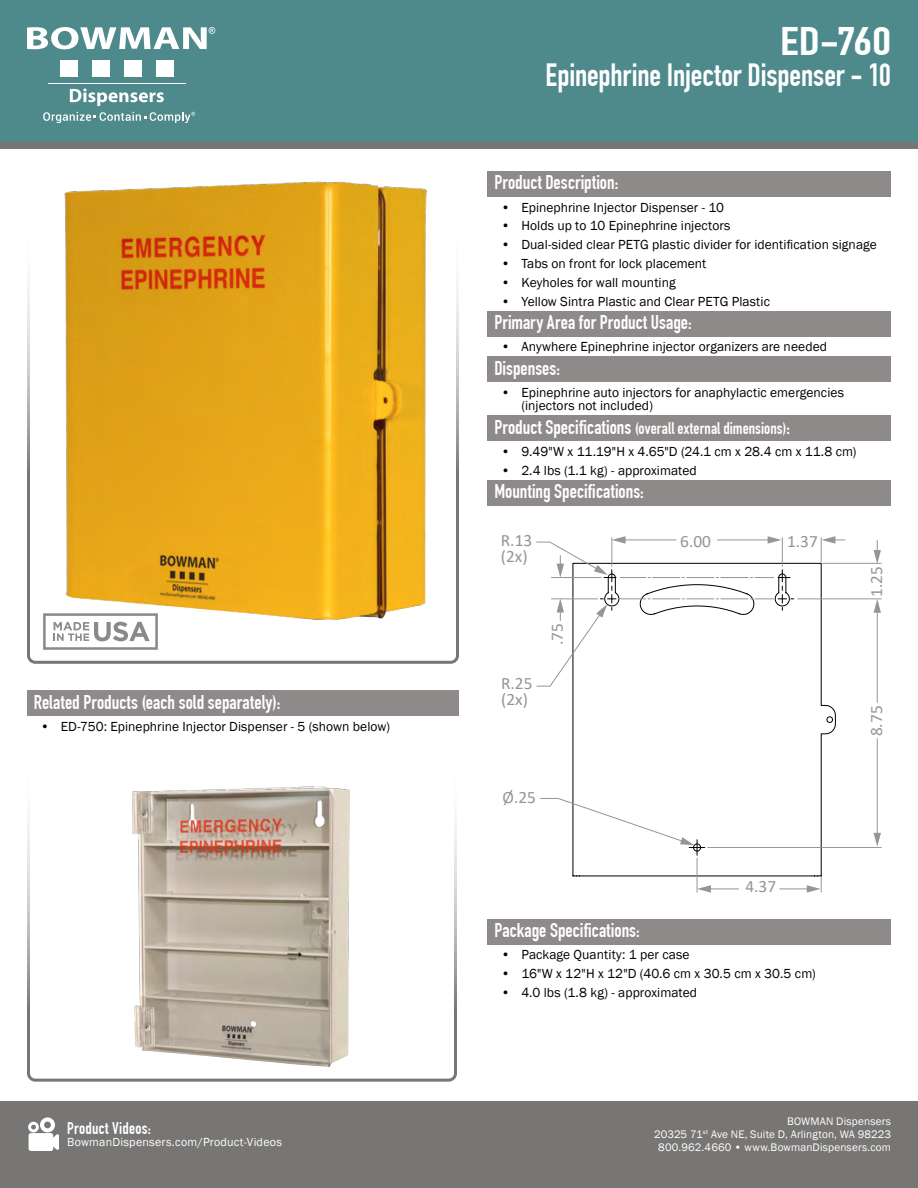
<style>
.page{position:relative;width:918px;height:1188px;background:#fff}
.page>*{position:absolute;margin:0;border:0;box-sizing:border-box;transform-origin:0 0}
.t1{font:700 39px "DIN Condensed";color:#fff;scale:1.28 1}
.t2{font:700 31.5px "DIN Condensed";letter-spacing:-.005em;color:#fff}
.t3{font:700 19.5px "DIN Condensed";color:#fff}
.t4{font:17.4px/15.5px "Calibri";color:#939598}
.t5{font:700 16.5px "DIN Condensed";letter-spacing:.005em;color:#fff}
.t6{font:13.5px/13.5px "Franklin Gothic";letter-spacing:.005em;color:#000}
.t7{font:12px "Franklin Gothic";letter-spacing:.02em;color:#fff}
.t8{font:11.25px/12.8px "Franklin Gothic";letter-spacing:.01em;color:#fff;text-align:right}
.s1{font-size:19.5px}
</style>
<div class="page">
<div style="left:0;top:1101px;width:918px;height:87px;background:#787675"></div>
<div style="left:0;top:0;width:918px;height:148px;background:#787675"></div>
<svg style="left:28px;top:1117px;width:31px;height:34px"></svg>
<div style="left:27px;top:750px;width:430px;height:332px;border:3px solid #777575;border-radius:7px"></div>
<div style="left:27px;top:214px;width:432px;height:450px;border:3px solid #777575;border-radius:7px"></div>
<div style="left:0;top:0;width:918px;height:142px;background:#4e898c"></div>
<svg style="left:70px;top:88px;width:94px;height:18px"></svg>
<hr style="left:48px;top:83px;width:137px;height:1px;background:#fff">
<div style="left:60px;top:60px;width:17px;height:16px;background:#fff"></div>
<div style="left:92px;top:60px;width:17px;height:16px;background:#fff"></div>
<div style="left:124px;top:60px;width:17px;height:16px;background:#fff"></div>
<div style="left:156px;top:60px;width:17px;height:16px;background:#fff"></div>
<svg style="left:27px;top:27px;width:188px;height:22px"></svg>
<svg style="left:43px;top:112px;width:152px;height:11px"></svg>
<svg style="left:43px;top:613px;width:115px;height:37px"></svg>
<div style="left:488px;top:171px;width:403px;height:26px;background:#8d8a89"></div>
<div style="left:488px;top:311px;width:403px;height:26px;background:#8d8a89"></div>
<div style="left:488px;top:356px;width:403px;height:26px;background:#8d8a89"></div>
<div style="left:488px;top:415px;width:403px;height:26px;background:#8d8a89"></div>
<div style="left:488px;top:480px;width:403px;height:26px;background:#8d8a89"></div>
<div style="left:488px;top:919px;width:403px;height:26px;background:#8d8a89"></div>
<div style="left:27px;top:690px;width:432px;height:26px;background:#8d8a89"></div>
<img style="left:132px;top:786px;width:217px;height:280px">
<img style="left:64px;top:181px;width:362px;height:438px">
<svg style="left:573px;top:563px;width:263px;height:313px"></svg>
<hr style="left:708px;top:888px;width:31px;height:1px;background:#939598">
<svg style="left:697px;top:885px;width:14px;height:8px"></svg>
<svg style="left:874px;top:540px;width:7px;height:23px"></svg>
<hr style="left:877px;top:610px;width:1px;height:92px;background:#939598">
<svg style="left:874px;top:599px;width:7px;height:14px"></svg>
<hr style="left:877px;top:739px;width:1px;height:96px;background:#939598">
<svg style="left:874px;top:833px;width:7px;height:14px"></svg>
<svg style="left:821px;top:536px;width:24px;height:26px"></svg>
<hr style="left:697px;top:858px;width:1px;height:34px;background:#939598">
<svg style="left:780px;top:877px;width:42px;height:16px"></svg>
<hr style="left:823px;top:563px;width:58px;height:1px;background:#939598">
<hr style="left:708px;top:847px;width:173px;height:1px;background:#939598">
<hr style="left:798px;top:598px;width:83px;height:1px;background:#939598">
<svg style="left:540px;top:798px;width:165px;height:57px"></svg>
<svg style="left:536px;top:536px;width:258px;height:151px"></svg>
<h3 class="t3" style="left:34px;top:690px;width:248px">Related Products (each sold separately):</h3>
<p class="t6" style="left:40px;top:720px;width:351px">• ED-750: Epinephrine Injector Dispenser - 5 (shown below)</p>
<p class="t5" style="left:67px;top:1118px;width:85px">Product Videos:</p>
<p class="t7" style="left:67px;top:1134px;width:216px">BowmanDispensers.com/Product-Videos</p>
<h1 class="t1" style="left:780px;top:18px;width:88px">ED-760</h1>
<h2 class="t2" style="left:546px;top:57px;width:347px">Epinephrine Injector Dispenser - 10</h2>
<h3 class="t3" style="left:494px;top:171px;width:125px">Product Description:</h3>
<p class="t6" style="left:501px;top:201px;width:224px">• Epinephrine Injector Dispenser - 10</p>
<p class="t6" style="left:501px;top:219px;width:231px">• Holds up to 10 Epinephrine injectors</p>
<p class="t6" style="left:501px;top:238px;width:377px">• Dual-sided clear PETG plastic divider for identification signage</p>
<p class="t6" style="left:501px;top:257px;width:207px">• Tabs on front for lock placement</p>
<p class="t6" style="left:501px;top:276px;width:176px">• Keyholes for wall mounting</p>
<p class="t6" style="left:501px;top:295px;width:270px">• Yellow Sintra Plastic and Clear PETG Plastic</p>
<h3 class="t3" style="left:494px;top:311px;width:199px">Primary Area for Product Usage:</h3>
<p class="t6" style="left:501px;top:340px;width:328px">• Anywhere Epinephrine injector organizers are needed</p>
<h3 class="t3" style="left:494px;top:356px;width:67px">Dispenses:</h3>
<p class="t6" style="left:521px;top:386px;width:324px;text-indent:-20px">• Epinephrine auto injectors for anaphylactic emergencies (injectors not included)</p>
<p class="t5" style="left:494px;top:418px;width:297px"><span class="s1">Product Specifications</span> (overall external dimensions)<span class="s1">:</span></p>
<p class="t6" style="left:501px;top:445px;width:357px">• 9.49"W x 11.19"H x 4.65"D (24.1 cm x 28.4 cm x 11.8 cm)</p>
<p class="t6" style="left:501px;top:464px;width:197px">• 2.4 lbs (1.1 kg) - approximated</p>
<h3 class="t3" style="left:494px;top:480px;width:151px">Mounting Specifications:</h3>
<p class="t4" style="left:501px;top:532px;width:33px">R.13 (2x)</p>
<p class="t4" style="left:501px;top:676px;width:33px">R.25 (2x)</p>
<p class="t4" style="left:549px;top:645px;width:23px;rotate:-90deg">.75</p>
<p class="t4" style="left:503px;top:789px;width:35px">Ø.25</p>
<p class="t4" style="left:680px;top:533px;width:32px">6.00</p>
<p class="t4" style="left:787px;top:533px;width:32px">1.37</p>
<p class="t4" style="left:745px;top:878px;width:32px">4.37</p>
<h3 class="t3" style="left:494px;top:919px;width:147px">Package Specifications:</h3>
<p class="t6" style="left:501px;top:948px;width:190px">• Package Quantity: 1 per case</p>
<p class="t6" style="left:501px;top:967px;width:316px">• 16"W x 12"H x 12"D (40.6 cm x 30.5 cm x 30.5 cm)</p>
<p class="t6" style="left:501px;top:986px;width:198px">• 4.0 lbs (1.8 kg) - approximated</p>
<p class="t4" style="left:868px;top:597px;width:32px;rotate:-90deg">1.25</p>
<p class="t4" style="left:868px;top:736px;width:32px;rotate:-90deg">8.75</p>
<p class="t8" style="left:654px;top:1116px;width:238px">BOWMAN Dispensers<br>20325 71<sup>st</sup> Ave NE, Suite D, Arlington, WA 98223<br>800.962.4660 • www.BowmanDispensers.com</p>
</div>
